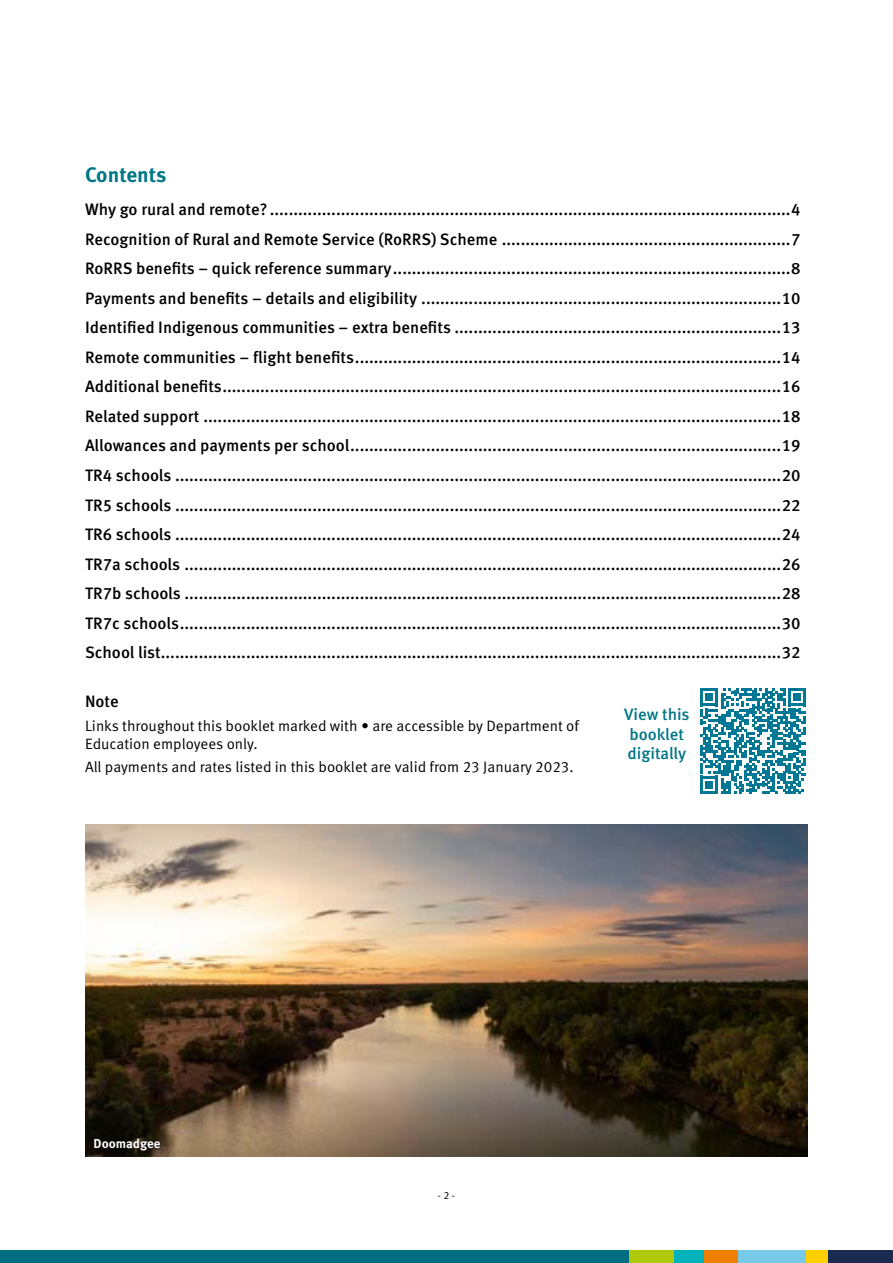
<style>
.page{position:relative;width:893px;height:1263px;background:#fff}
.page>*{position:absolute;margin:0;border:0;box-sizing:border-box;transform-origin:0 0}
.t1{font:700 21px "Meta Pro";color:#007687}
.t2{font:500 16.5px/29.5px "Meta Pro";color:#000;text-align:justify}
.t3{font:500 16.5px/19.5px "Meta Pro";color:#007687}
.t4{font:15px/18.8px "Meta Pro Norm";color:#000}
.t5{font:700 12.9px "Meta Pro";color:#fff}
.t6{font:10.5px "Meta Pro Norm";color:#000}
</style>
<div class="page">
<img style="left:85px;top:824px;width:723px;height:333px">
<svg style="left:700px;top:688px;width:106px;height:106px"></svg>
<div style="left:92px;top:1136px;width:71px;height:17px;background:#000;opacity:.72"></div>
<div style="left:0;top:1250px;width:893px;height:13px;background:#006e82"></div>
<div style="left:827px;top:1250px;width:66px;height:13px;background:#192c50"></div>
<div style="left:806px;top:1250px;width:21px;height:13px;background:#ffd000"></div>
<div style="left:737px;top:1250px;width:69px;height:13px;background:#77cbe8"></div>
<div style="left:703px;top:1250px;width:34px;height:13px;background:#f08100"></div>
<div style="left:674px;top:1250px;width:29px;height:13px;background:#00b2bb"></div>
<div style="left:629px;top:1250px;width:45px;height:13px;background:#afca0b"></div>
<p class="t1" style="left:85px;top:158px;width:83px">Contents</p>
<p class="t2" style="left:85px;top:194px;width:717px">Why go rural and remote? ..............................................................................................................4<br>Recognition of Rural and Remote Service (RoRRS) Scheme .............................................................7<br>RoRRS benefits – quick reference summary....................................................................................8<br>Payments and benefits – details and eligibility ............................................................................10<br>Identified Indigenous communities – extra benefits .....................................................................13<br>Remote communities – flight benefits..........................................................................................14<br>Additional benefits......................................................................................................................16<br>Related support ..........................................................................................................................18<br>Allowances and payments per school...........................................................................................19<br>TR4 schools ................................................................................................................................20<br>TR5 schools ................................................................................................................................22<br>TR6 schools ................................................................................................................................24<br>TR7a schools ..............................................................................................................................26<br>TR7b schools ..............................................................................................................................28<br>TR7c schools...............................................................................................................................30<br>School list...................................................................................................................................32</p>
<p class="t2" style="left:85px;top:686px;width:35px">Note</p>
<p class="t4" style="left:85px;top:715px;width:495px">Links throughout this booklet marked with ∙ are accessible by Department of<br>Education employees only.</p>
<p class="t4" style="left:85px;top:757px;width:490px">All payments and rates listed in this booklet are valid from 23 January 2023.</p>
<p class="t3" style="left:624px;top:704px;width:67px">View this booklet digitally</p>
<p class="t5" style="left:94px;top:1133px;width:69px">Doomadgee</p>
<p class="t6" style="left:438px;top:1187px;width:19px">- 2 -</p>
</div>
